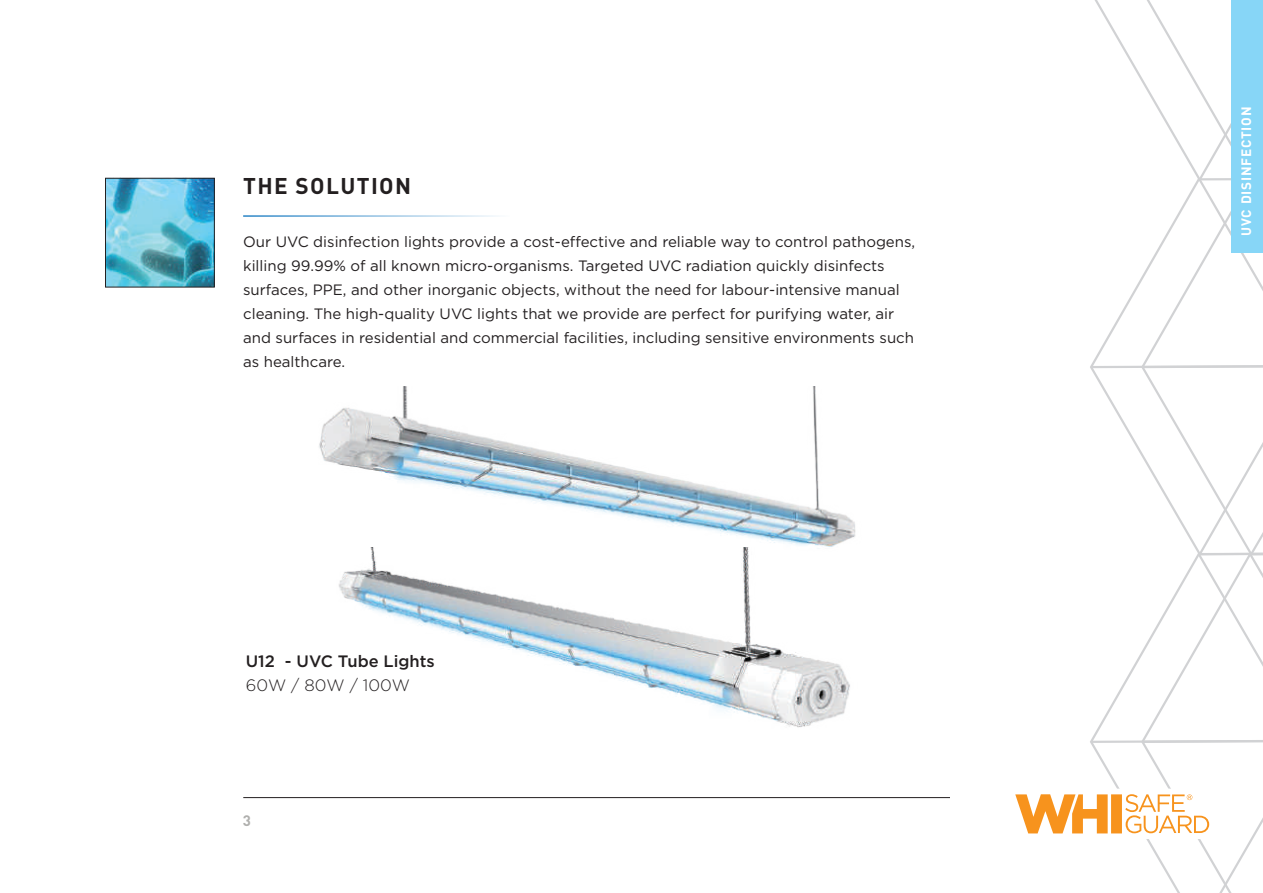
<style>
.page{position:relative;width:1263px;height:893px;background:#fff}
.page>*{position:absolute;margin:0;border:0;box-sizing:border-box;transform-origin:0 0}
.t1{font:700 22.5px "DIN";letter-spacing:.06em;color:#231f20}
.t2{font:500 16.5px "Gotham";color:#231f20}
.t3{font:300 16.5px "Gotham";color:#231f20}
.t4{font:15px/24px "Gotham";color:#231f20}
.t5{font:700 15px "DIN";color:#b0b0ae}
.t6{font:700 13.5px "DIN";letter-spacing:.06em;color:#fff}
</style>
<div class="page">
<img style="left:106px;top:177px;width:109px;height:108px">
<svg style="left:1015px;top:0;width:248px;height:893px"></svg>
<hr style="left:243px;top:797px;width:707px;height:1px;background:#231f20">
<div style="left:1232px;top:0;width:31px;height:253px;background:#87d6f7"></div>
<div style="left:105px;top:178px;width:110px;height:109px;border:1px solid #231f20"></div>
<img style="left:319px;top:386px;width:537px;height:162px">
<img style="left:339px;top:548px;width:511px;height:180px">
<h1 class="t1" style="left:243px;top:171px;width:169px">THE SOLUTION</h1>
<p class="t4" style="left:243px;top:229px;width:674px">Our UVC disinfection lights provide a cost-effective and reliable way to control pathogens, killing 99.99% of all known micro-organisms. Targeted UVC radiation quickly disinfects surfaces, PPE, and other inorganic objects, without the need for labour-intensive manual cleaning. The high-quality UVC lights that we provide are perfect for purifying water, air and surfaces in residential and commercial facilities, including sensitive environments such as healthcare.</p>
<p class="t2" style="left:246px;top:652px;width:191px">U12 - UVC Tube Lights</p>
<p class="t3" style="left:246px;top:676px;width:166px">60W / 80W / 100W</p>
<p class="t5" style="left:243px;top:810px;width:10px">3</p>
<p class="t6" style="left:1237px;top:236px;width:131px;rotate:-90deg">UVC DISINFECTION</p>
</div>
